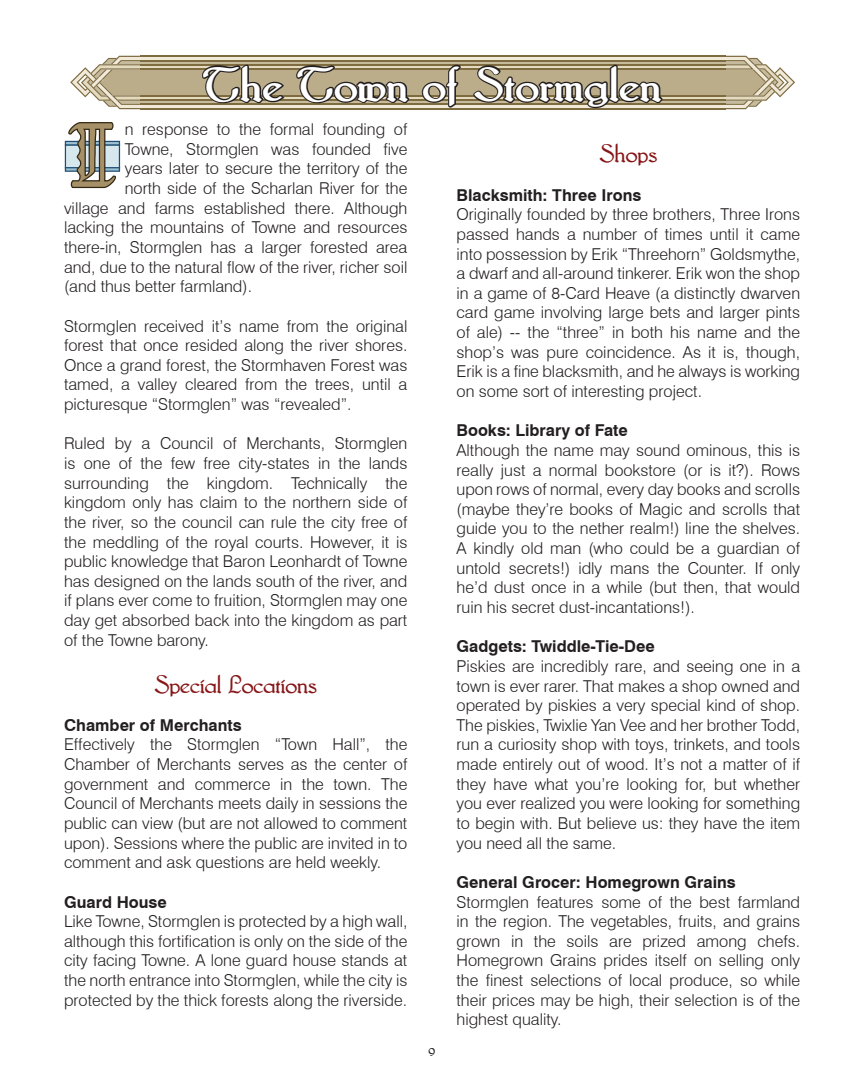
<style>
.page{position:relative;width:864px;height:1080px;background:#fff}
.page>*{position:absolute;margin:0;border:0;box-sizing:border-box;transform-origin:0 0}
.t1{font:700 40.95px "Bridgnorth";color:#fff}
.t2{font:21.75px "Bridgnorth";color:#871618}
.t3{font:300 16.35px/19.6px "Swiss 721 BT";color:#231f20;text-align:justify}
.t4{font:700 16.35px "Swiss 721 BT";color:#231f20}
.t5{font:13.65px "Bridgnorth";color:#231f20}
</style>
<div class="page">
<svg style="left:70px;top:55px;width:725px;height:55px;background:#a3987d"></svg>
<div style="left:65px;top:145px;width:54px;height:23px;background:#d7e7ee"></div>
<div style="left:65px;top:144px;width:55px;height:24px;border:1px solid #1f4d73"></div>
<hr style="left:65px;top:141px;width:54px;height:4px;background:#9dc1d1">
<div style="left:65px;top:141px;width:55px;height:5px;border:1px solid #1f4d73"></div>
<hr style="left:65px;top:168px;width:54px;height:3px;background:#9dc1d1">
<div style="left:65px;top:167px;width:55px;height:5px;border:1px solid #1f4d73"></div>
<svg style="left:68px;top:122px;width:49px;height:67px"></svg>
<h1 class="t1" style="left:203px;top:66px;width:461px">The Town of Stormglen</h1>
<p class="t3" style="left:125px;top:119px;width:284px">n response to the formal founding of</p>
<p class="t3" style="left:125px;top:139px;width:284px">Towne, Stormglen was founded five</p>
<p class="t3" style="left:125px;top:159px;width:284px">years later to secure the territory of the</p>
<p class="t3" style="left:125px;top:178px;width:284px">north side of the Scharlan River for the</p>
<p class="t3" style="left:64px;top:198px;width:345px">village and farms established there. Although</p>
<p class="t3" style="left:64px;top:218px;width:345px">lacking the mountains of Towne and resources</p>
<p class="t3" style="left:64px;top:237px;width:345px">there-in, Stormglen has a larger forested area</p>
<p class="t3" style="left:64px;top:257px;width:345px">and, due to the natural flow of the river, richer soil</p>
<p class="t3" style="left:64px;top:276px;width:189px">(and thus better farmland).</p>
<p class="t3" style="left:64px;top:316px;width:345px">Stormglen received it’s name from the original forest that once resided along the river shores.<br>Once a grand forest, the Stormhaven Forest was tamed, a valley cleared from the trees, until a picturesque “Stormglen” was “revealed”.</p>
<p class="t3" style="left:64px;top:434px;width:345px">Ruled by a Council of Merchants, Stormglen is one of the few free city-states in the lands surrounding the kingdom. Technically the kingdom only has claim to the northern side of the river, so the council can rule the city free of the meddling of the royal courts. However, it is public knowledge that Baron Leonhardt of Towne has designed on the lands south of the river, and if plans ever come to fruition, Stormglen may one day get absorbed back into the kingdom as part of the Towne barony.</p>
<h2 class="t2" style="left:154px;top:674px;width:164px">Special Locations</h2>
<p class="t4" style="left:64px;top:715px;width:179px">Chamber of Merchants</p>
<p class="t3" style="left:64px;top:735px;width:345px">Effectively the Stormglen “Town Hall”, the Chamber of Merchants serves as the center of government and commerce in the town. The Council of Merchants meets daily in sessions the public can view (but are not allowed to comment upon). Sessions where the public are invited in to comment and ask questions are held weekly.</p>
<p class="t4" style="left:64px;top:892px;width:104px">Guard House</p>
<p class="t3" style="left:64px;top:911px;width:345px">Like Towne, Stormglen is protected by a high wall, although this fortification is only on the side of the city facing Towne. A lone guard house stands at the north entrance into Stormglen, while the city is protected by the thick forests along the riverside.</p>
<h2 class="t2" style="left:600px;top:144px;width:59px">Shops</h2>
<p class="t4" style="left:457px;top:185px;width:186px">Blacksmith: Three Irons</p>
<p class="t3" style="left:457px;top:204px;width:345px">Originally founded by three brothers, Three Irons passed hands a number of times until it came into possession by Erik “Threehorn” Goldsmythe, a dwarf and all-around tinkerer. Erik won the shop in a game of 8-Card Heave (a distinctly dwarven card game involving large bets and larger pints of ale) -- the “three” in both his name and the shop’s was pure coincidence. As it is, though, Erik is a fine blacksmith, and he always is working on some sort of interesting project.</p>
<p class="t4" style="left:457px;top:421px;width:173px">Books: Library of Fate</p>
<p class="t3" style="left:457px;top:440px;width:345px">Although the name may sound ominous, this is really just a normal bookstore (or is it?). Rows upon rows of normal, every day books and scrolls (maybe they’re books of Magic and scrolls that guide you to the nether realm!) line the shelves.<br>A kindly old man (who could be a guardian of untold secrets!) idly mans the Counter. If only he’d dust once in a while (but then, that would ruin his secret dust-incantations!).</p>
<p class="t4" style="left:457px;top:637px;width:200px">Gadgets: Twiddle-Tie-Dee</p>
<p class="t3" style="left:457px;top:656px;width:345px">Piskies are incredibly rare, and seeing one in a town is ever rarer. That makes a shop owned and operated by piskies a very special kind of shop.<br>The piskies, Twixlie Yan Vee and her brother Todd, run a curiosity shop with toys, trinkets, and tools made entirely out of wood. It’s not a matter of if they have what you’re looking for, but whether you ever realized you were looking for something to begin with. But believe us: they have the item you need all the same.</p>
<p class="t4" style="left:457px;top:872px;width:281px">General Grocer: Homegrown Grains</p>
<p class="t3" style="left:457px;top:892px;width:345px">Stormglen features some of the best farmland in the region. The vegetables, fruits, and grains grown in the soils are prized among chefs.<br>Homegrown Grains prides itself on selling only the finest selections of local produce, so while their prices may be high, their selection is of the highest quality.</p>
<p class="t5" style="left:429px;top:1045px;width:8px">9</p>
</div>
